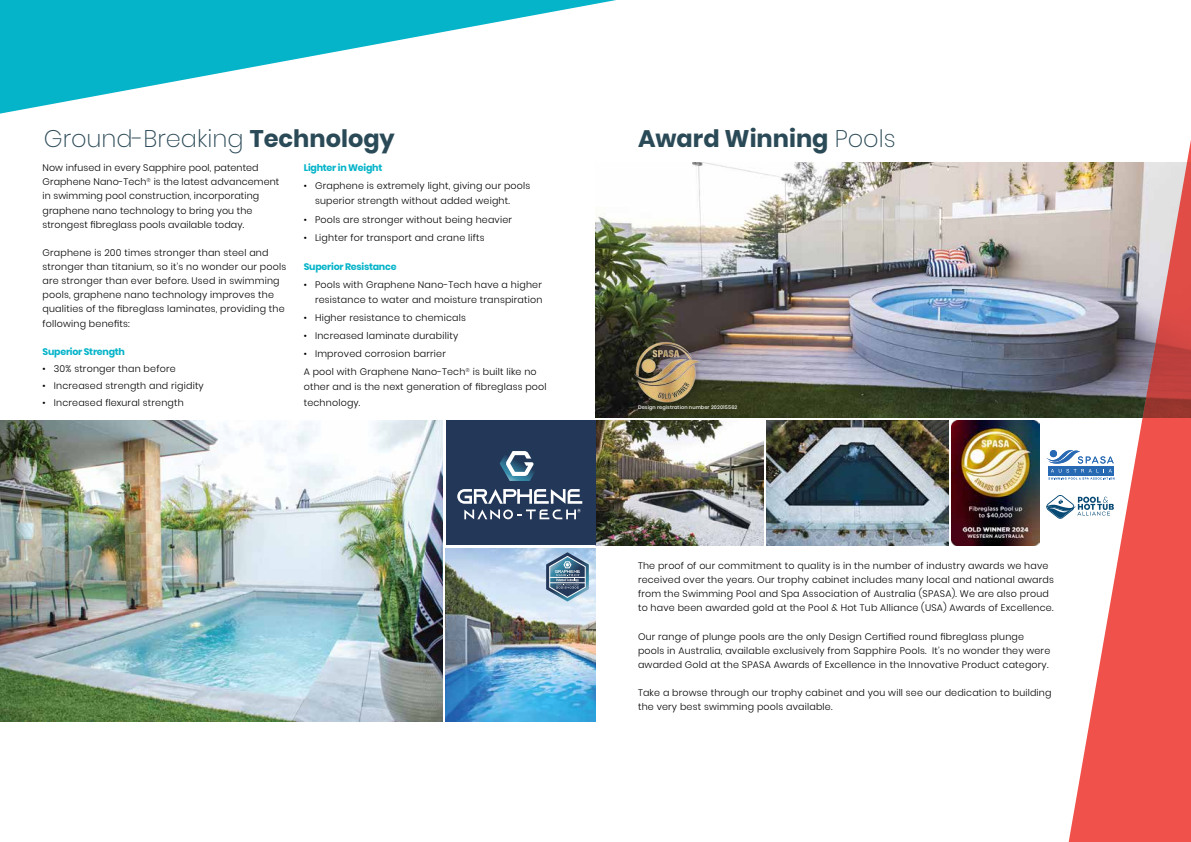
<style>
.page{position:relative;width:1191px;height:842px;background:#fff}
.page>*{position:absolute;margin:0;border:0;box-sizing:border-box;transform-origin:0 0}
.t1{font:200 24px "Poppins";color:#2b4a57}
.t2{font:700 24px "Poppins";color:#2b4a57}
.t3{font:300 9.5px/14.1px "Poppins";letter-spacing:.02em;color:#000}
.t4{font:700 9.5px "Poppins";letter-spacing:-.025em;color:#05b4c9}
.t5{font:500 5px "Poppins";letter-spacing:.02em;color:#fff}
.s1{font-weight:700}
.s2{font-weight:200}
</style>
<div class="page">
<svg style="left:0;top:0;width:616px;height:114px"></svg>
<img style="left:595px;top:163px;width:471px;height:255px">
<img style="left:766px;top:420px;width:182px;height:125px">
<img style="left:595px;top:420px;width:168px;height:125px">
<svg style="left:1046px;top:495px;width:20px;height:24px"></svg>
<img style="left:951px;top:420px;width:88px;height:125px">
<div style="left:445px;top:420px;width:150px;height:125px;background:#233758"></div>
<img style="left:445px;top:548px;width:150px;height:173px">
<svg style="left:499px;top:451px;width:36px;height:30px"></svg>
<svg style="left:457px;top:489px;width:125px;height:30px"></svg>
<svg style="left:1046px;top:450px;width:20px;height:29px"></svg>
<img style="left:0;top:421px;width:443px;height:300px">
<svg style="left:1066px;top:140px;width:125px;height:702px"></svg>
<svg style="left:546px;top:552px;width:43px;height:49px"></svg>
<div style="left:634px;top:341px;width:70px;height:66px;background:#000;opacity:.18"></div>
<img style="left:632px;top:340px;width:70px;height:64px">
<h1 class="t1" style="left:44px;top:124px;width:352px">Ground-Breaking <span class="s1">Technology</span></h1>
<h1 class="t2" style="left:638px;top:124px;width:259px">Award Winning <span class="s2">Pools</span></h1>
<p class="t3" style="left:43px;top:161px;width:238px">Now infused in every Sapphire pool, patented Graphene Nano-Tech<sup>®</sup> is the latest advancement in swimming pool construction, incorporating graphene nano technology to bring you the strongest fibreglass pools available today.</p>
<p class="t3" style="left:43px;top:246px;width:245px">Graphene is 200 times stronger than steel and stronger than titanium, so it’s no wonder our pools are stronger than ever before. Used in swimming pools, graphene nano technology improves the qualities of the fibreglass laminates, providing the following benefits:</p>
<p class="t4" style="left:43px;top:346px;width:84px">Superior Strength</p>
<p class="t3" style="left:43px;top:361px;width:135px">• 30% stronger than before</p>
<p class="t3" style="left:43px;top:378px;width:163px">• Increased strength and rigidity</p>
<p class="t3" style="left:43px;top:395px;width:143px">• Increased flexural strength</p>
<p class="t4" style="left:304px;top:162px;width:80px">Lighter in Weight</p>
<p class="t3" style="left:315px;top:178px;width:217px;line-height:15.2px;text-indent:-11px">• Graphene is extremely light, giving our pools superior strength without added weight.</p>
<p class="t3" style="left:304px;top:212px;width:210px">• Pools are stronger without being heavier</p>
<p class="t3" style="left:304px;top:230px;width:182px">• Lighter for transport and crane lifts</p>
<p class="t4" style="left:304px;top:261px;width:94px">Superior Resistance</p>
<p class="t3" style="left:304px;top:277px;width:240px;line-height:15.2px;text-align:right">• Pools with Graphene Nano-Tech have a higher resistance to water and moisture transpiration</p>
<p class="t3" style="left:304px;top:311px;width:164px">• Higher resistance to chemicals</p>
<p class="t3" style="left:304px;top:329px;width:156px">• Increased laminate durability</p>
<p class="t3" style="left:304px;top:345px;width:234px;line-height:18px">• Improved corrosion barrier<br>A pool with Graphene Nano-Tech<sup>®</sup> is built like no</p>
<p class="t3" style="left:304px;top:380px;width:244px;line-height:15.2px">other and is the next generation of fibreglass pool technology.</p>
<p class="t5" style="left:638px;top:404px;width:101px">Design registration number 202015562</p>
<p class="t3" style="left:638px;top:559px;width:417px">The proof of our commitment to quality is in the number of industry awards we have received over the years. Our trophy cabinet includes many local and national awards from the Swimming Pool and Spa Association of Australia (SPASA). We are also proud to have been awarded gold at the Pool &amp; Hot Tub Alliance (USA) Awards of Excellence.</p>
<p class="t3" style="left:638px;top:629px;width:414px">Our range of plunge pools are the only Design Certified round fibreglass plunge pools in Australia, available exclusively from Sapphire Pools. It’s no wonder they were awarded Gold at the SPASA Awards of Excellence in the Innovative Product category.</p>
<p class="t3" style="left:638px;top:685px;width:415px">Take a browse through our trophy cabinet and you will see our dedication to building the very best swimming pools available.</p>
</div>
